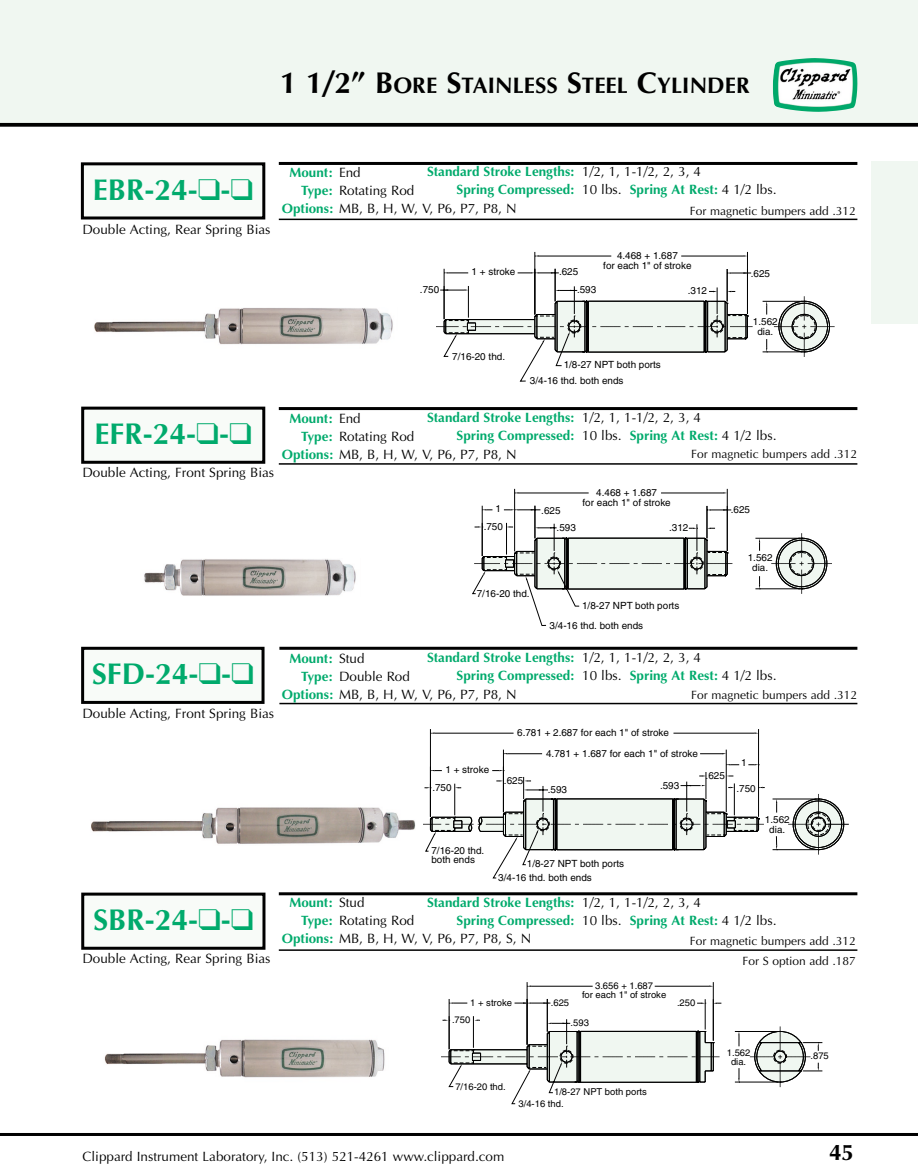
<style>
.page{position:relative;width:918px;height:1172px;background:#fff}
.page>*{position:absolute;margin:0;border:0;box-sizing:border-box;transform-origin:0 0}
.t1{font:700 30px "Optima";color:#00aa6c}
.t2{font:700 22.5px "Optima";color:#000}
.t3{font:700 13.5px/18px "Optima";color:#00aa6c}
.t4{font:13.5px "Optima";color:#000}
.t5{font:12px/19.5px "Optima";color:#000;text-align:right}
.t6{font:9.9px/9.9px "Helvetica";color:#000;text-align:center}
.t7{font:9.45px/9.4px "Helvetica";color:#000;text-align:center}
.s1{font-size:30px}
.s2{font-weight:400;color:#000}
.s3{font-weight:700;color:#00aa6c}
</style>
<div class="page">
<div style="left:0;top:0;width:918px;height:124px;background:#f0f7f1"></div>
<hr style="left:0;top:1133px;width:918px;height:3px;background:#000">
<img style="left:773px;top:58px;width:84px;height:54px">
<svg style="left:0;top:123px;width:918px;height:4px;background:#131313"></svg>
<div style="left:871px;top:162px;width:47px;height:162px;background:#f0f7f1"></div>
<div style="left:82px;top:164px;width:182px;height:54px;background:#f8fbf8"></div>
<div style="left:81px;top:162px;width:184px;height:57px;border:3px solid #000"></div>
<hr style="left:279px;top:162px;width:578px;height:3px;background:#000">
<hr style="left:747px;top:252px;width:1px;height:62px;background:#000">
<hr style="left:535px;top:252px;width:1px;height:62px;background:#000">
<hr style="left:681px;top:256px;width:62px;height:1px;background:#000">
<hr style="left:539px;top:256px;width:72px;height:1px;background:#000">
<svg style="left:728px;top:272px;width:23px;height:2px"></svg>
<hr style="left:727px;top:269px;width:1px;height:32px;background:#000">
<hr style="left:555px;top:269px;width:1px;height:32px;background:#000">
<hr style="left:444px;top:269px;width:1px;height:50px;background:#000">
<svg style="left:518px;top:272px;width:41px;height:2px"></svg>
<svg style="left:444px;top:272px;width:24px;height:2px"></svg>
<svg style="left:436px;top:286px;width:399px;height:95px"></svg>
<hr style="left:279px;top:219px;width:578px;height:1px;background:#000">
<div style="left:83px;top:408px;width:181px;height:54px;background:#f8fbf8"></div>
<div style="left:81px;top:406px;width:184px;height:58px;border:3px solid #000"></div>
<hr style="left:279px;top:407px;width:578px;height:3px;background:#000">
<hr style="left:727px;top:489px;width:1px;height:62px;background:#000">
<hr style="left:514px;top:489px;width:1px;height:62px;background:#000">
<hr style="left:661px;top:493px;width:62px;height:1px;background:#000">
<hr style="left:519px;top:493px;width:70px;height:1px;background:#000">
<svg style="left:708px;top:509px;width:23px;height:1px"></svg>
<hr style="left:707px;top:506px;width:1px;height:32px;background:#000">
<hr style="left:535px;top:506px;width:1px;height:32px;background:#000">
<hr style="left:482px;top:506px;width:1px;height:50px;background:#000">
<svg style="left:504px;top:509px;width:36px;height:1px"></svg>
<svg style="left:472px;top:522px;width:360px;height:104px"></svg>
<hr style="left:279px;top:463px;width:578px;height:1px;background:#000">
<div style="left:83px;top:648px;width:180px;height:54px;background:#f8fbf8"></div>
<div style="left:81px;top:647px;width:184px;height:57px;border:3px solid #000"></div>
<svg style="left:279px;top:646px;width:578px;height:4px;background:#3f3f3f"></svg>
<hr style="left:758px;top:729px;width:1px;height:87px;background:#000">
<hr style="left:430px;top:729px;width:1px;height:87px;background:#000">
<hr style="left:673px;top:733px;width:82px;height:1px;background:#000">
<hr style="left:435px;top:733px;width:79px;height:1px;background:#000">
<hr style="left:726px;top:749px;width:1px;height:63px;background:#000">
<hr style="left:503px;top:749px;width:1px;height:63px;background:#000">
<hr style="left:507px;top:753px;width:35px;height:1px;background:#000">
<svg style="left:700px;top:753px;width:26px;height:1px"></svg>
<svg style="left:423px;top:764px;width:426px;height:114px"></svg>
<hr style="left:279px;top:703px;width:578px;height:1px;background:#000">
<div style="left:83px;top:894px;width:181px;height:54px;background:#f8fbf8"></div>
<div style="left:81px;top:892px;width:184px;height:57px;border:3px solid #000"></div>
<hr style="left:279px;top:892px;width:578px;height:3px;background:#000">
<hr style="left:713px;top:982px;width:1px;height:58px;background:#000">
<hr style="left:527px;top:982px;width:1px;height:62px;background:#000">
<svg style="left:441px;top:985px;width:381px;height:119px"></svg>
<hr style="left:279px;top:949px;width:578px;height:1px;background:#000">
<img style="left:94px;top:308px;width:299px;height:37px">
<img style="left:144px;top:559px;width:212px;height:37px">
<img style="left:91px;top:807px;width:325px;height:37px">
<img style="left:104px;top:1039px;width:281px;height:39px">
<h2 class="t2" style="left:280px;top:76px;width:471px"><span class="s1">1 1/2” B</span>ORE <span class="s1">S</span>TAINLESS <span class="s1">S</span>TEEL <span class="s1">C</span>YLINDER</h2>
<h1 class="t1" style="left:93px;top:177px;width:162px">EBR-24-❑-❑</h1>
<h3 class="t4" style="left:82px;top:224px;width:190px">Double Acting, Rear Spring Bias</h3>
<h3 class="t3" style="left:457px;top:164px;width:321px;text-indent:-30px">Standard Stroke Lengths: <span class="s2">1/2, 1, 1-1/2, 2, 3, 4<br></span>Spring Compressed: <span class="s2">10 lbs.</span> Spring At Rest: <span class="s2">4 1/2 lbs.</span></h3>
<h3 class="t3" style="left:289px;top:164px;width:73px">Mount: <span class="s2">End</span></h3>
<h3 class="t4" style="left:301px;top:185px;width:115px"><span class="s3">Type:</span> Rotating Rod</h3>
<h3 class="t4" style="left:282px;top:203px;width:236px"><span class="s3">Options:</span> MB, B, H, W, V, P6, P7, P8, N</h3>
<p class="t5" style="left:690px;top:202px;width:168px">For magnetic bumpers add .312</p>
<p class="t6" style="left:420px;top:285px;width:21px">.750</p>
<p class="t6" style="left:472px;top:267px;width:45px">1 + stroke</p>
<p class="t6" style="left:603px;top:252px;width:90px">4.468 + 1.687<br>for each 1" of stroke</p>
<p class="t6" style="left:688px;top:287px;width:21px">.312</p>
<p class="t6" style="left:577px;top:263px;width:21px;line-height:18px;text-align:left;text-indent:-18px">.625 .593</p>
<p class="t6" style="left:452px;top:352px;width:54px">7/16-20 thd.</p>
<p class="t6" style="left:564px;top:361px;width:99px">1/8-27 NPT both ports</p>
<p class="t6" style="left:530px;top:376px;width:95px">3/4-16 thd. both ends</p>
<p class="t6" style="left:751px;top:269px;width:21px">.625</p>
<p class="t6" style="left:753px;top:318px;width:26px">1.562 dia.</p>
<h1 class="t1" style="left:95px;top:421px;width:159px">EFR-24-❑-❑</h1>
<h3 class="t4" style="left:82px;top:467px;width:193px">Double Acting, Front Spring Bias</h3>
<h3 class="t3" style="left:457px;top:410px;width:321px;text-indent:-30px">Standard Stroke Lengths: <span class="s2">1/2, 1, 1-1/2, 2, 3, 4<br></span>Spring Compressed: <span class="s2">10 lbs.</span> Spring At Rest: <span class="s2">4 1/2 lbs.</span></h3>
<h3 class="t3" style="left:289px;top:410px;width:73px">Mount: <span class="s2">End</span></h3>
<h3 class="t4" style="left:301px;top:430px;width:115px"><span class="s3">Type:</span> Rotating Rod</h3>
<h3 class="t4" style="left:282px;top:448px;width:236px"><span class="s3">Options:</span> MB, B, H, W, V, P6, P7, P8, N</h3>
<p class="t5" style="left:691px;top:445px;width:168px">For magnetic bumpers add .312</p>
<p class="t6" style="left:496px;top:504px;width:7px">1</p>
<p class="t6" style="left:484px;top:523px;width:21px">.750</p>
<p class="t6" style="left:583px;top:489px;width:90px">4.468 + 1.687<br>for each 1" of stroke</p>
<p class="t6" style="left:669px;top:523px;width:21px">.312</p>
<p class="t6" style="left:557px;top:502px;width:21px;line-height:17.5px;text-align:left;text-indent:-15px">.625 .593</p>
<p class="t6" style="left:731px;top:505px;width:21px">.625</p>
<p class="t6" style="left:477px;top:589px;width:54px">7/16-20 thd.</p>
<p class="t6" style="left:582px;top:602px;width:99px">1/8-27 NPT both ports</p>
<p class="t6" style="left:550px;top:621px;width:95px">3/4-16 thd. both ends</p>
<p class="t6" style="left:748px;top:554px;width:26px">1.562 dia.</p>
<h1 class="t1" style="left:92px;top:661px;width:164px">SFD-24-❑-❑</h1>
<h3 class="t4" style="left:82px;top:708px;width:193px">Double Acting, Front Spring Bias</h3>
<h3 class="t3" style="left:457px;top:650px;width:321px;text-indent:-30px">Standard Stroke Lengths: <span class="s2">1/2, 1, 1-1/2, 2, 3, 4<br></span>Spring Compressed: <span class="s2">10 lbs.</span> Spring At Rest: <span class="s2">4 1/2 lbs.</span></h3>
<h3 class="t3" style="left:289px;top:650px;width:77px">Mount: <span class="s2">Stud</span></h3>
<h3 class="t4" style="left:301px;top:670px;width:110px"><span class="s3">Type:</span> Double Rod</h3>
<h3 class="t4" style="left:282px;top:688px;width:236px"><span class="s3">Options:</span> MB, B, H, W, V, P6, P7, P8, N</h3>
<p class="t5" style="left:691px;top:686px;width:168px">For magnetic bumpers add .312</p>
<p class="t6" style="left:445px;top:766px;width:45px">1 + stroke</p>
<p class="t6" style="left:432px;top:783px;width:21px">.750</p>
<p class="t6" style="left:546px;top:722px;width:153px;line-height:21px;text-align:left;text-indent:-29px">6.781 + 2.687 for each 1" of stroke<br>4.781 + 1.687 for each 1" of stroke</p>
<p class="t6" style="left:504px;top:777px;width:21px">.625</p>
<p class="t6" style="left:548px;top:786px;width:21px">.593</p>
<p class="t6" style="left:660px;top:781px;width:21px">.593</p>
<p class="t6" style="left:706px;top:771px;width:21px">.625</p>
<p class="t6" style="left:741px;top:759px;width:7px">1</p>
<p class="t6" style="left:736px;top:784px;width:21px">.750</p>
<h1 class="t1" style="left:93px;top:907px;width:162px">SBR-24-❑-❑</h1>
<h3 class="t4" style="left:82px;top:953px;width:190px">Double Acting, Rear Spring Bias</h3>
<p class="t6" style="left:431px;top:846px;width:54px;text-align:left">7/16-20 thd. both ends</p>
<p class="t6" style="left:527px;top:859px;width:99px">1/8-27 NPT both ports</p>
<p class="t6" style="left:498px;top:874px;width:95px">3/4-16 thd. both ends</p>
<p class="t6" style="left:765px;top:815px;width:26px">1.562 dia.</p>
<h3 class="t3" style="left:457px;top:894px;width:321px;text-indent:-30px">Standard Stroke Lengths: <span class="s2">1/2, 1, 1-1/2, 2, 3, 4<br></span>Spring Compressed: <span class="s2">10 lbs.</span> Spring At Rest: <span class="s2">4 1/2 lbs.</span></h3>
<h3 class="t3" style="left:289px;top:895px;width:77px">Mount: <span class="s2">Stud</span></h3>
<h3 class="t4" style="left:301px;top:915px;width:115px"><span class="s3">Type:</span> Rotating Rod</h3>
<h3 class="t4" style="left:282px;top:933px;width:251px"><span class="s3">Options:</span> MB, B, H, W, V, P6, P7, P8, S, N</h3>
<p class="t5" style="left:690px;top:932px;width:168px">For magnetic bumpers add .312<br>For S option add .187</p>
<p class="t7" style="left:470px;top:998px;width:43px">1 + stroke</p>
<p class="t7" style="left:551px;top:999px;width:20px">.625</p>
<p class="t7" style="left:582px;top:981px;width:86px">3.656 + 1.687<br>for each 1" of stroke</p>
<p class="t7" style="left:452px;top:1016px;width:20px">.750</p>
<p class="t7" style="left:571px;top:1019px;width:20px">.593</p>
<p class="t7" style="left:677px;top:998px;width:20px">.250</p>
<p class="t7" style="left:455px;top:1082px;width:52px">7/16-20 thd.</p>
<p class="t7" style="left:554px;top:1088px;width:94px">1/8-27 NPT both ports</p>
<p class="t7" style="left:519px;top:1099px;width:47px">3/4-16 thd.</p>
<p class="t7" style="left:727px;top:1048px;width:25px">1.562 dia.</p>
<p class="t7" style="left:810px;top:1052px;width:20px">.875</p>
<h3 class="t4" style="left:82px;top:1150px;width:423px">Clippard Instrument Laboratory, Inc. (513) 521-4261 www.clippard.com</h3>
<h2 class="t2" style="left:829px;top:1143px;width:27px">45</h2>
</div>
